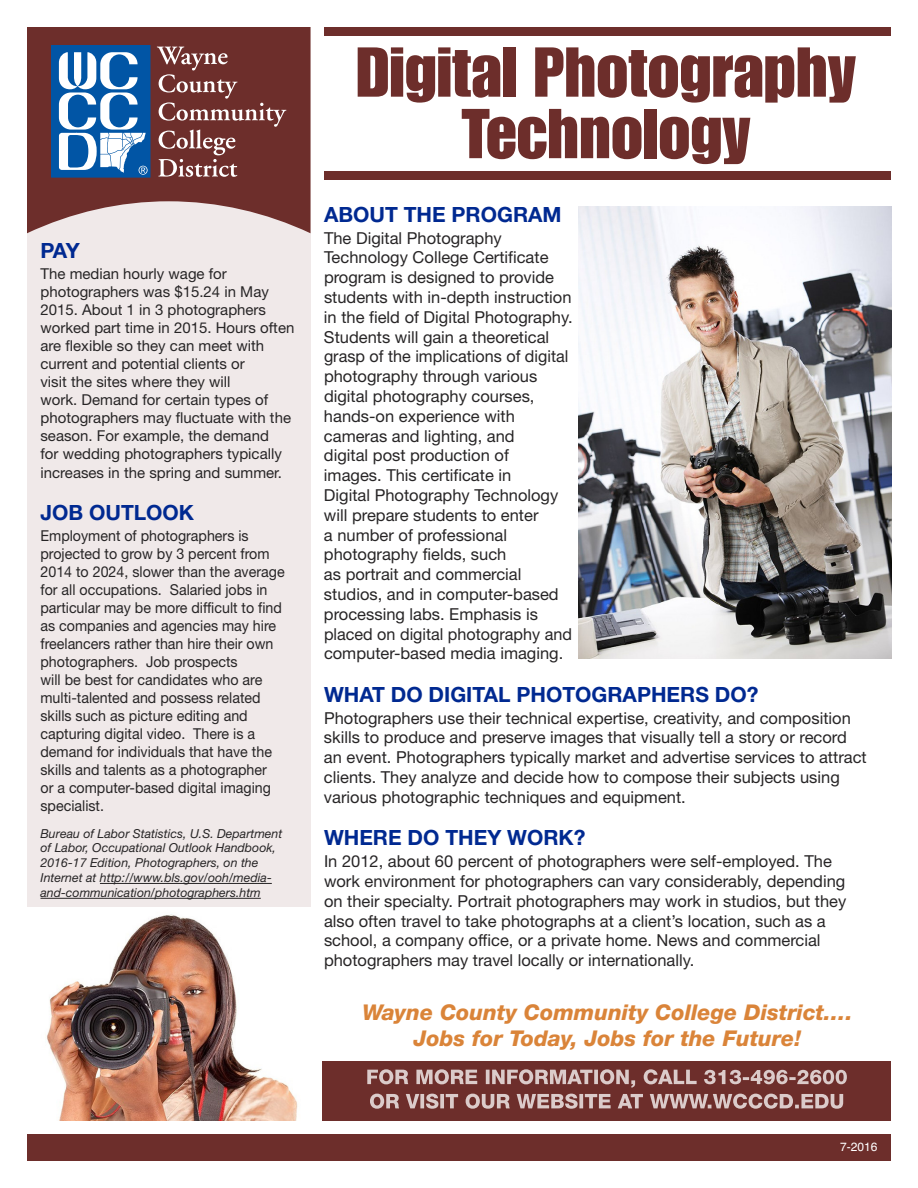
<style>
.page{position:relative;width:918px;height:1188px;background:#fff}
.page>*{position:absolute;margin:0;border:0;box-sizing:border-box;transform-origin:0 0}
.t1{font:69px/61.5px "Impact";color:#6d2e2b;text-align:center}
.t2{font:italic 800 21.75px/26.1px "Helvetica Neue";color:#da8439;text-align:center}
.t3{font:700 21px "Helvetica Neue";color:#002991}
.t4{font:16.5px/19.8px "Helvetica Neue";color:#272526}
.t5{font:15px/18px "Helvetica Neue";color:#272526;scale:.95 1}
.t6{font:15px/18.1px "Helvetica Neue";color:#272526}
.t7{font:italic 12.3px/14.9px "Helvetica Neue";color:#272526}
.t8{font:12px "Helvetica";color:#fff}
</style>
<div class="page">
<div style="left:27px;top:27px;width:283px;height:1093px;background:#f0e9e9"></div>
<svg style="left:27px;top:27px;width:283px;height:206px;fill:#6d2e2b"></svg>
<div style="left:324px;top:172px;width:567px;height:8px;background:#6d2e2b"></div>
<div style="left:27px;top:1134px;width:864px;height:27px;background:#6d2e2b"></div>
<div style="left:324px;top:27px;width:567px;height:9px;background:#6d2e2b"></div>
<div style="left:323px;top:1061px;width:568px;height:59px;background:#6d2e2b"></div>
<svg style="left:367px;top:1069px;width:317px;height:19px"></svg>
<svg style="left:370px;top:1094px;width:319px;height:15px"></svg>
<img style="left:27px;top:908px;width:283px;height:212px">
<hr style="left:100px;top:883px;width:172px;height:1px;background:#272526">
<hr style="left:40px;top:898px;width:221px;height:1px;background:#272526">
<div style="left:52px;top:45px;width:98px;height:132px;background:#0155a5"></div>
<div style="left:51px;top:45px;width:99px;height:133px;border:1px solid #0155a5"></div>
<svg style="left:157px;top:47px;width:129px;height:130px;background:#804a47"></svg>
<svg style="left:59px;top:52px;width:89px;height:123px"></svg>
<img style="left:579px;top:207px;width:312px;height:452px">
<p class="t3" style="left:40px;top:243px;width:41px">PAY</p>
<p class="t6" style="left:40px;top:266px;width:255px">The median hourly wage for photographers was $15.24 in May 2015. About 1 in 3 photographers worked part time in 2015. Hours often are flexible so they can meet with current and potential clients or<br>visit the sites where they will<br>work. Demand for certain types of photographers may fluctuate with the season. For example, the demand<br>for wedding photographers typically increases in the spring and summer.</p>
<p class="t3" style="left:40px;top:505px;width:155px">JOB OUTLOOK</p>
<p class="t5" style="left:41px;top:528px;width:259px">Employment of photographers is projected to grow by 3 percent from 2014 to 2024, slower than the average for all occupations. Salaried jobs in particular may be more difficult to find as companies and agencies may hire freelancers rather than hire their own photographers. Job prospects<br>will be best for candidates who are multi-talented and possess related skills such as picture editing and capturing digital video. There is a demand for individuals that have the skills and talents as a photographer<br>or a computer-based digital imaging specialist.</p>
<p class="t7" style="left:40px;top:827px;width:243px">Bureau of Labor Statistics, U.S. Department of Labor, Occupational Outlook Handbook, 2016-17 Edition, Photographers, on the Internet at http://www.bls.gov/ooh/media&shy;and-communication/photographers.htm</p>
<h1 class="t1" style="left:356px;top:44px;width:501px">Digital Photography<br>Technology</h1>
<p class="t3" style="left:324px;top:207px;width:239px">ABOUT THE PROGRAM</p>
<p class="t4" style="left:324px;top:229px;width:250px">The Digital Photography<br>Technology College Certificate program is designed to provide students with in-depth instruction in the field of Digital Photography.<br>Students will gain a theoretical grasp of the implications of digital photography through various digital photography courses, hands-on experience with cameras and lighting, and<br>digital post production of<br>images. This certificate in<br>Digital Photography Technology will prepare students to enter<br>a number of professional photography fields, such<br>as portrait and commercial studios, and in computer-based processing labs. Emphasis is placed on digital photography and computer-based media imaging.</p>
<p class="t3" style="left:324px;top:687px;width:436px">WHAT DO DIGITAL PHOTOGRAPHERS DO?</p>
<p class="t4" style="left:324px;top:710px;width:544px">Photographers use their technical expertise, creativity, and composition skills to produce and preserve images that visually tell a story or record an event. Photographers typically market and advertise services to attract clients. They analyze and decide how to compose their subjects using various photographic techniques and equipment.</p>
<p class="t3" style="left:324px;top:830px;width:263px">WHERE DO THEY WORK?</p>
<p class="t4" style="left:324px;top:853px;width:524px">In 2012, about 60 percent of photographers were self-employed. The work environment for photographers can vary considerably, depending on their specialty. Portrait photographers may work in studios, but they also often travel to take photographs at a client’s location, such as a school, a company office, or a private home. News and commercial photographers may travel locally or internationally.</p>
<h2 class="t2" style="left:362px;top:1001px;width:492px">Wayne County Community College District….<br>Jobs for Today, Jobs for the Future!</h2>
<p class="t8" style="left:840px;top:1140px;width:39px">7-2016</p>
</div>
